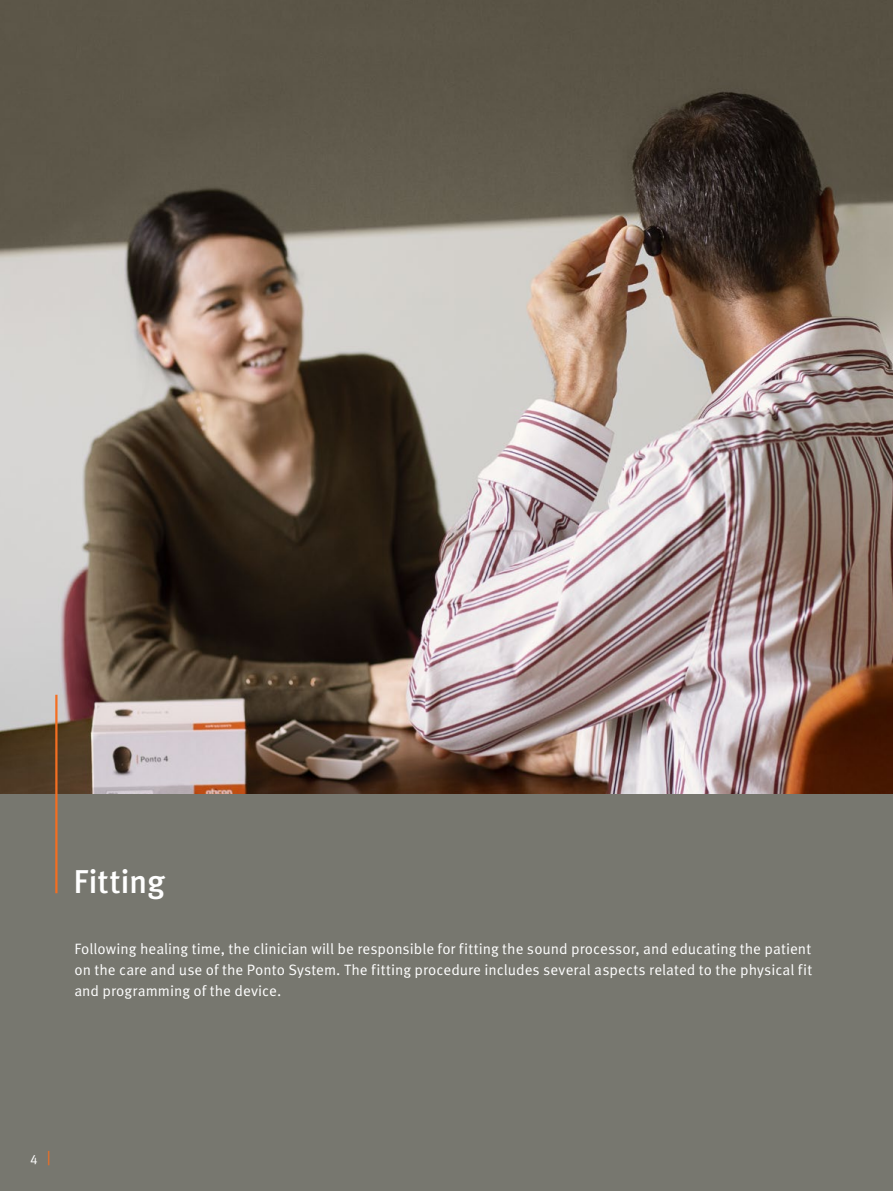
<style>
.page{position:relative;width:893px;height:1191px;background:#fff}
.page>*{position:absolute;margin:0;border:0;box-sizing:border-box;transform-origin:0 0}
.t1{font:500 33px "Meta Pro OM";letter-spacing:-.01em;color:#fff}
.t2{font:15px/21px "Meta Pro OM";letter-spacing:.005em;color:#fff;text-align:justify}
.t3{font:13.5px "Meta Pro OM";color:#fff}
</style>
<div class="page">
<img style="left:0;top:0;width:893px;height:794px">
<div style="left:0;top:794px;width:893px;height:397px;background:#77776f"></div>
<hr style="left:55px;top:694px;width:3px;height:199px;background:#f36e21">
<h1 class="t1" style="left:73px;top:861px;width:93px">Fitting</h1>
<p class="t2" style="left:74px;top:938px;width:739px">Following healing time, the clinician will be responsible for fitting the sound processor, and educating the patient on the care and use of the Ponto System. The fitting procedure includes several aspects related to the physical fit and programming of the device.</p>
<p class="t3" style="left:30px;top:1151px;width:9px">4</p>
</div>
